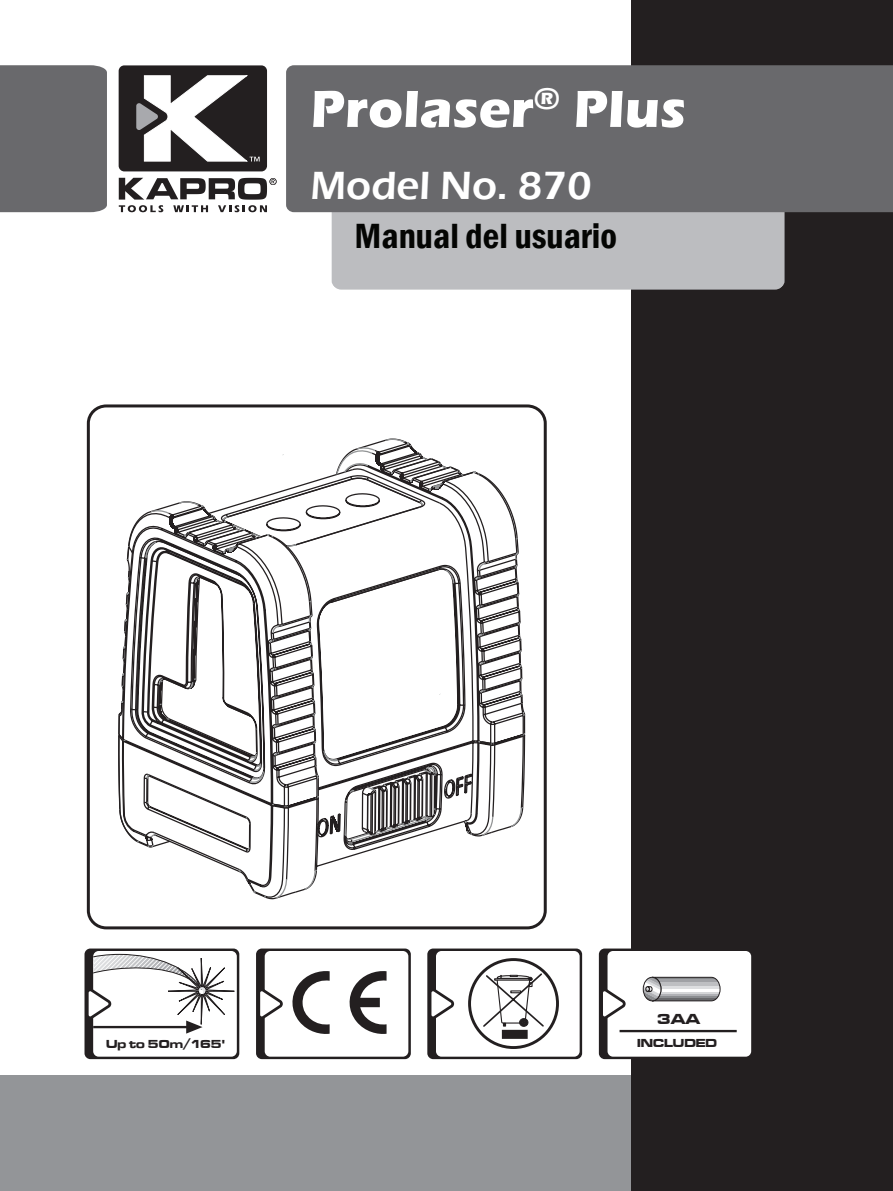
<style>
.page{position:relative;width:893px;height:1191px;background:#fff}
.page>*{position:absolute;margin:0;border:0;box-sizing:border-box;transform-origin:0 0}
.t1{font:700 54px "Eras ITC";color:#fff}
.t2{font:600 40.5px "Eras ITC";color:#fff}
.t3{font:600 condensed 36px "Franklin Gothic";color:#040503}
.t4{font:15px "Microgramma D Bold Exte";color:#231f20}
.t5{font:12px "Microgramma D Bold Exte";color:#231f20}
</style>
<div class="page">
<div style="left:0;top:1075px;width:893px;height:116px;background:#939598"></div>
<div style="left:631px;top:0;width:262px;height:1191px;background:#231f20"></div>
<div style="left:333px;top:143px;width:450px;height:147px;background:#bcbdc0;border-radius:8px"></div>
<div style="left:332px;top:141px;width:452px;height:148px;border:2px solid #bcbdc0;border-radius:8px"></div>
<div style="left:0;top:65px;width:107px;height:147px;background:#69696c"></div>
<div style="left:286px;top:65px;width:607px;height:147px;background:#69696c"></div>
<div style="left:119px;top:65px;width:148px;height:106px;background:#231f20;border-radius:6px"></div>
<svg style="left:119px;top:178px;width:158px;height:34px"></svg>
<svg style="left:136px;top:76px;width:124px;height:85px"></svg>
<svg style="left:256px;top:948px;width:155px;height:111px;background:#413e3e"></svg>
<div style="left:265px;top:951px;width:143px;height:105px;background:#fff;border-radius:5px"></div>
<svg style="left:256px;top:987px;width:27px;height:33px"></svg>
<svg style="left:85px;top:948px;width:154px;height:111px"></svg>
<svg style="left:84px;top:951px;width:153px;height:105px"></svg>
<svg style="left:599px;top:948px;width:155px;height:111px"></svg>
<div style="left:607px;top:951px;width:144px;height:105px;background:#fff;border-radius:5px"></div>
<svg style="left:599px;top:987px;width:27px;height:33px"></svg>
<hr style="left:620px;top:1030px;width:117px;height:2px;background:#231f20">
<svg style="left:643px;top:976px;width:78px;height:25px"></svg>
<div style="left:427px;top:948px;width:155px;height:111px;background:#231f20;border-radius:6px"></div>
<div style="left:436px;top:951px;width:144px;height:105px;background:#fff;border-radius:5px"></div>
<svg style="left:427px;top:987px;width:28px;height:33px"></svg>
<svg style="left:482px;top:971px;width:63px;height:72px"></svg>
<div style="left:502px;top:1029px;width:26px;height:9px;background:#231f20"></div>
<div style="left:468px;top:958px;width:91px;height:91px;border:3px solid #231f20;border-radius:50%"></div>
<div style="left:95px;top:1034px;width:131px;height:20px;background:#fff"></div>
<div style="left:87px;top:404px;width:460px;height:525px;border:3px solid #231f20;border-radius:18px"></div>
<svg style="left:118px;top:438px;width:408px;height:352px"></svg>
<svg style="left:118px;top:733px;width:406px;height:166px"></svg>
<svg style="left:349px;top:971px;width:38px;height:63px"></svg>
<svg style="left:292px;top:971px;width:38px;height:63px"></svg>
<h1 class="t1" style="left:310px;top:78px;width:377px">Prolaser<sup>®</sup> Plus</h1>
<h2 class="t2" style="left:310px;top:163px;width:283px">Model No. 870</h2>
<h3 class="t3" style="left:355px;top:212px;width:264px">Manual del usuario</h3>
<p class="t4" style="left:657px;top:1009px;width:45px">3AA</p>
<p class="t5" style="left:147px;top:1034px;width:79px">165'/50m</p>
<p class="t5" style="left:637px;top:1035px;width:81px">INCLUDED</p>
<p class="t5" style="left:106px;top:1035px;width:120px">Up to 50m 165'</p>
</div>
